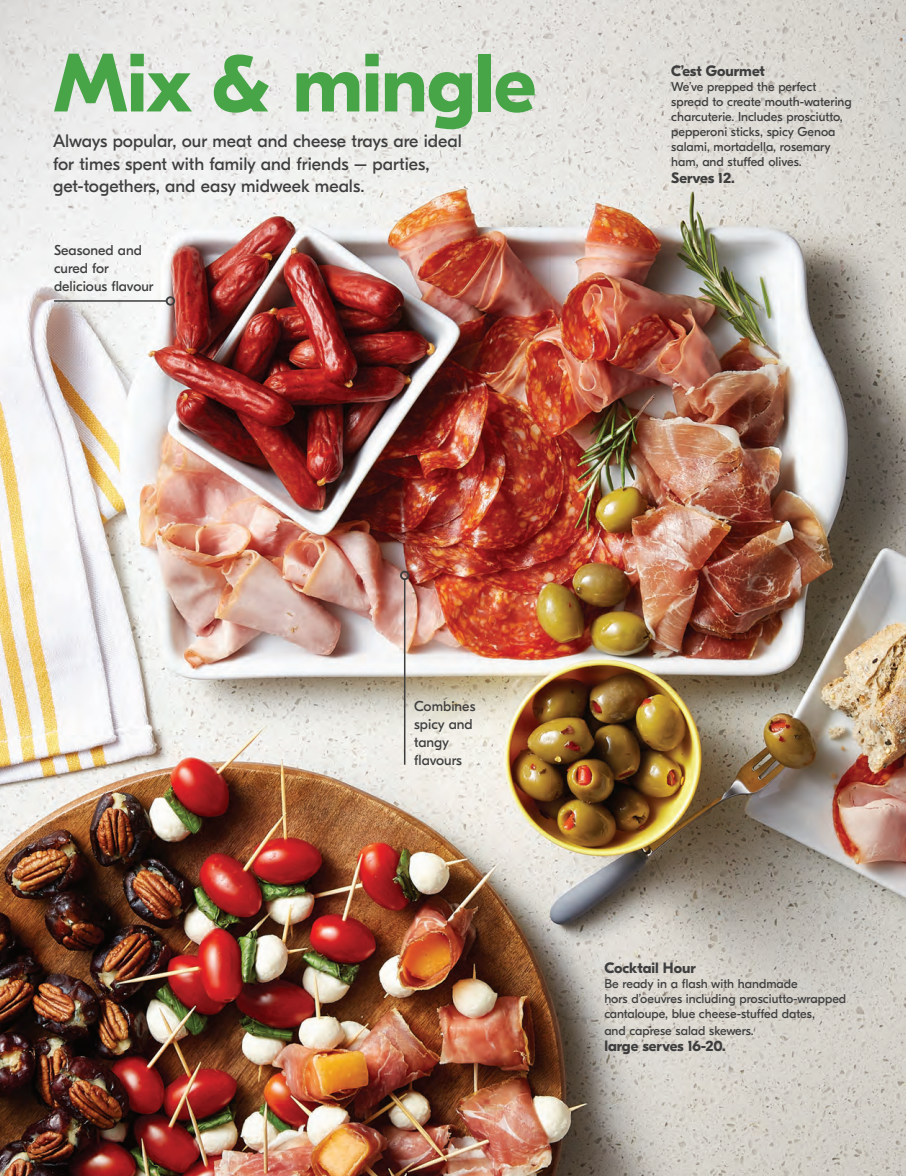
<style>
.page{position:relative;width:906px;height:1176px;background:#fff}
.page>*{position:absolute;margin:0;border:0;box-sizing:border-box;transform-origin:0 0}
.t1{font:700 82.5px "GT Eesti Pro Display";letter-spacing:-.01em;color:#47a447}
.t2{font:18px/22.5px "GT Eesti Display";color:#3e3e3f}
.t3{font:700 15px "GT Eesti Pro Display";color:#3e3e3f}
.t4{font:14.25px/18px "GT Eesti Display";color:#3e3e3f}
.t5{font:12.75px/15px "GT Eesti Display";color:#3e3e3f}
</style>
<div class="page">
<img style="left:0;top:0;width:905px;height:1175px">
<hr style="left:54px;top:300px;width:113px;height:1px;background:#3e3e3f">
<div style="left:166px;top:296px;width:9px;height:9px;border:2px solid #3e3e3f;border-radius:50%"></div>
<hr style="left:404px;top:579px;width:1px;height:185px;background:#3e3e3f">
<div style="left:400px;top:570px;width:9px;height:10px;border:2px solid #3e3e3f;border-radius:50%"></div>
<h1 class="t1" style="left:54px;top:37px;width:483px">Mix &amp; mingle</h1>
<h2 class="t2" style="left:53px;top:130px;width:410px">Always popular, our meat and cheese trays are ideal for times spent with family and friends – parties, get-togethers, and easy midweek meals.</h2>
<p class="t4" style="left:54px;top:242px;width:101px">Seasoned and cured for delicious flavour</p>
<p class="t3" style="left:671px;top:63px;width:95px">C’est Gourmet</p>
<p class="t5" style="left:671px;top:80px;width:182px">We’ve prepped the perfect spread to create mouth-watering charcuterie. Includes prosciutto, pepperoni sticks, spicy Genoa salami, mortadella, rosemary ham, and stuffed olives.</p>
<p class="t3" style="left:671px;top:169px;width:65px">Serves 12.</p>
<p class="t4" style="left:414px;top:697px;width:63px">Combines spicy and tangy flavours</p>
<p class="t3" style="left:604px;top:959px;width:93px">Cocktail Hour</p>
<p class="t5" style="left:604px;top:976px;width:243px">Be ready in a flash with handmade<br>hors d’oeuvres including prosciutto-wrapped cantaloupe, blue cheese-stuffed dates,</p>
<p class="t5" style="left:604px;top:1022px;width:151px">and caprese salad skewers.</p>
<p class="t3" style="left:604px;top:1037px;width:123px">large serves 16-20.</p>
</div>
